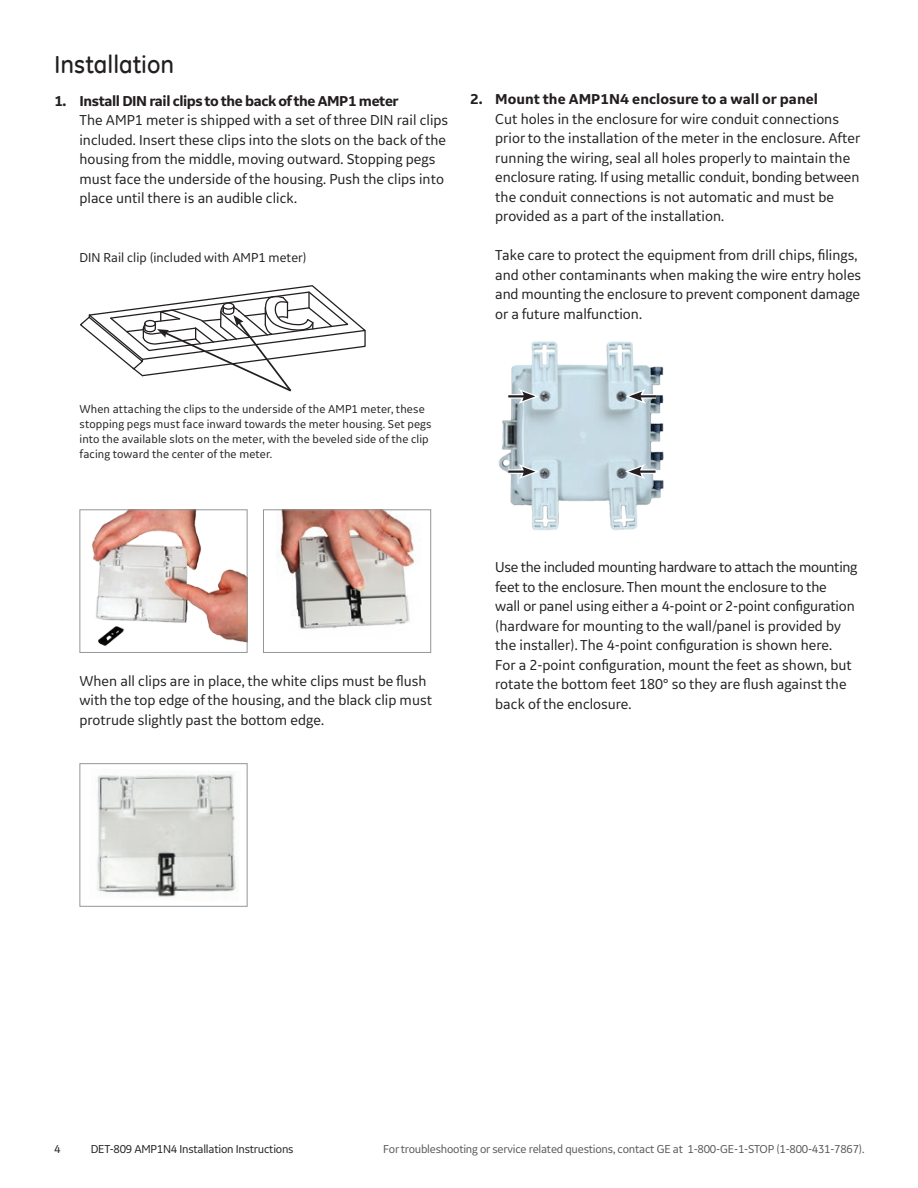
<style>
.page{position:relative;width:918px;height:1188px;background:#fff}
.page>*{position:absolute;margin:0;border:0;box-sizing:border-box;transform-origin:0 0}
.t1{font:500 24.75px "GE Inspira";color:#231f20}
.t2{font:15px/19.5px "GE Inspira Sans";color:#231f20}
.t3{font:700 15px "GE Inspira Sans";letter-spacing:-.02em;color:#231f20}
.t4{font:700 15px "GE Inspira Sans";color:#231f20}
.t5{font:13.5px "GE Inspira Sans";color:#231f20}
.t6{font:12px/15px "GE Inspira Sans";letter-spacing:.01em;color:#231f20}
.t7{font:12px "GE Inspira Sans";letter-spacing:-.02em;color:#57585a}
.t8{font:12px "GE Inspira Sans";letter-spacing:-.02em;color:#231f20}
</style>
<div class="page">
<svg style="left:80px;top:285px;width:286px;height:107px"></svg>
<img style="left:92px;top:511px;width:154px;height:135px">
<div style="left:79px;top:509px;width:169px;height:144px;border:1px solid #939598"></div>
<img style="left:277px;top:511px;width:138px;height:118px">
<div style="left:263px;top:509px;width:168px;height:144px;border:1px solid #939598"></div>
<img style="left:97px;top:772px;width:139px;height:125px">
<div style="left:80px;top:763px;width:168px;height:144px;border:1px solid #939598"></div>
<img style="left:498px;top:341px;width:166px;height:189px">
<svg style="left:625px;top:389px;width:31px;height:15px"></svg>
<svg style="left:625px;top:464px;width:31px;height:15px"></svg>
<svg style="left:508px;top:389px;width:31px;height:15px"></svg>
<svg style="left:508px;top:464px;width:31px;height:15px"></svg>
<h1 class="t1" style="left:54px;top:49px;width:122px">Installation</h1>
<p class="t3" style="left:54px;top:91px;width:346px">1. Install DIN rail clips to the back of the AMP1 meter</p>
<p class="t2" style="left:80px;top:110px;width:370px">The AMP1 meter is shipped with a set of three DIN rail clips included. Insert these clips into the slots on the back of the housing from the middle, moving outward. Stopping pegs must face the underside of the housing. Push the clips into place until there is an audible click.</p>
<p class="t5" style="left:80px;top:249px;width:229px">DIN Rail clip (included with AMP1 meter)</p>
<p class="t4" style="left:470px;top:90px;width:350px">2. Mount the AMP1N4 enclosure to a wall or panel</p>
<p class="t2" style="left:495px;top:109px;width:367px">Cut holes in the enclosure for wire conduit connections prior to the installation of the meter in the enclosure. After running the wiring, seal all holes properly to maintain the enclosure rating. If using metallic conduit, bonding between the conduit connections is not automatic and must be provided as a part of the installation.</p>
<p class="t2" style="left:495px;top:245px;width:368px">Take care to protect the equipment from drill chips, filings, and other contaminants when making the wire entry holes and mounting the enclosure to prevent component damage or a future malfunction.</p>
<p class="t6" style="left:80px;top:401px;width:354px">When attaching the clips to the underside of the AMP1 meter, these stopping pegs must face inward towards the meter housing. Set pegs into the available slots on the meter, with the beveled side of the clip facing toward the center of the meter.</p>
<p class="t2" style="left:80px;top:671px;width:354px">When all clips are in place, the white clips must be flush with the top edge of the housing, and the black clip must protrude slightly past the bottom edge.</p>
<p class="t2" style="left:495px;top:557px;width:364px">Use the included mounting hardware to attach the mounting feet to the enclosure. Then mount the enclosure to the<br>wall or panel using either a 4-point or 2-point configuration (hardware for mounting to the wall/panel is provided by the installer). The 4-point configuration is shown here.<br>For a 2-point configuration, mount the feet as shown, but rotate the bottom feet 180° so they are flush against the back of the enclosure.</p>
<p class="t6" style="left:54px;top:1141px;width:8px">4</p>
<p class="t8" style="left:91px;top:1142px;width:204px">DET-809 AMP1N4 Installation Instructions</p>
<p class="t7" style="left:383px;top:1142px;width:483px">For troubleshooting or service related questions, contact GE at 1-800-GE-1-STOP (1-800-431-7867).</p>
</div>
